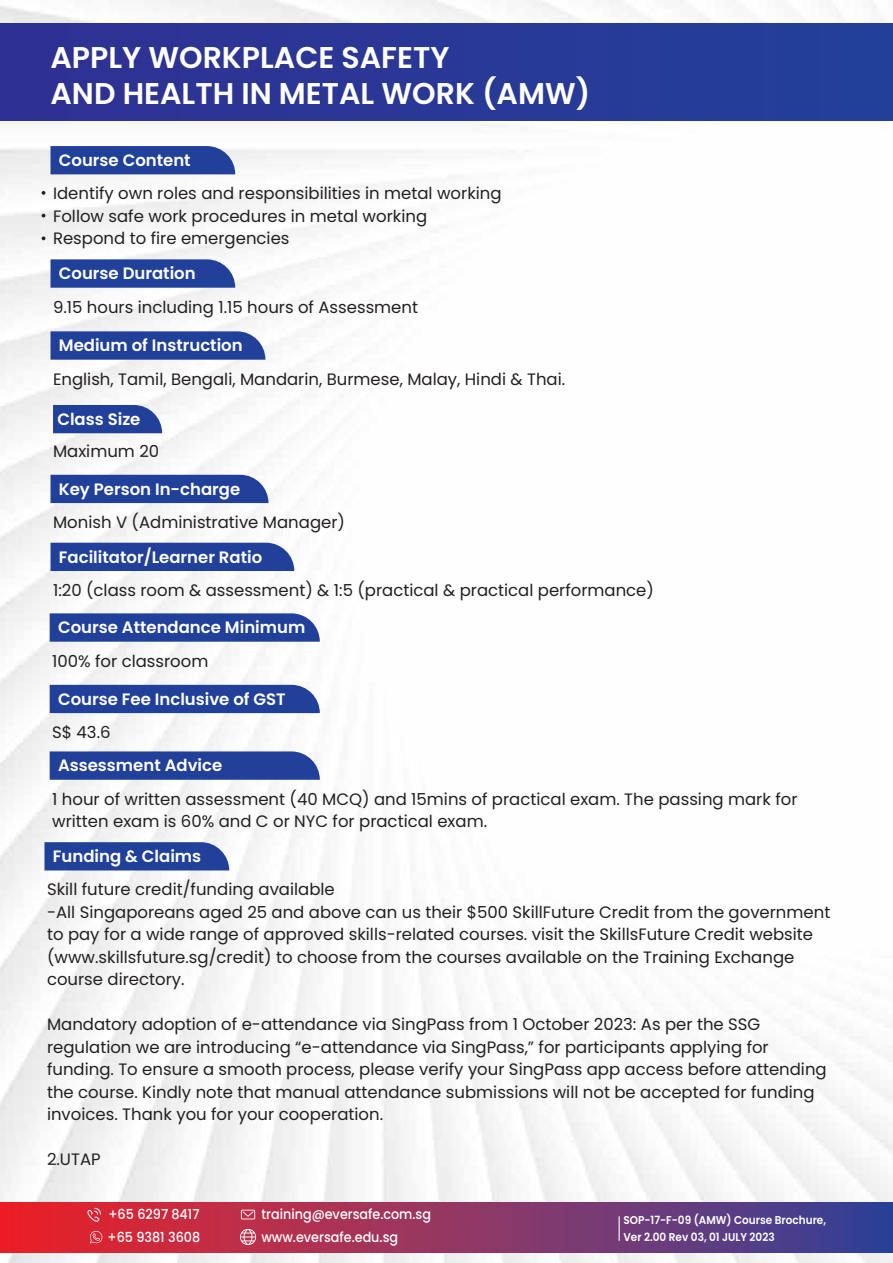
<style>
.page{position:relative;width:893px;height:1263px;background:#fff}
.page>*{position:absolute;margin:0;border:0;box-sizing:border-box;transform-origin:0 0}
.t1{font:600 30px/36px "Poppins";color:#fff}
.t2{font:16.5px/22.5px "Poppins";color:#231f20}
.t3{font:600 16.5px "Poppins";color:#fff}
.t4{font:500 13.8px/23.2px "Poppins";color:#fff;scale:.93 1}
.t5{font:600 11.4px/16.5px "Poppins";color:#fff;scale:.93 1}
</style>
<div class="page">
<img style="left:0;top:0;width:893px;height:1263px">
<div style="left:51px;top:146px;width:184px;height:28px;background:#21409a"></div>
<svg style="left:51px;top:259px;width:184px;height:29px;background:#2c4a9f"></svg>
<div style="left:51px;top:475px;width:217px;height:28px;background:#21409a"></div>
<div style="left:51px;top:543px;width:243px;height:28px;background:#21409a"></div>
<svg style="left:50px;top:613px;width:270px;height:29px;background:#2b489e"></svg>
<div style="left:50px;top:685px;width:270px;height:28px;background:#21409a"></div>
<svg style="left:50px;top:751px;width:270px;height:29px;background:#2a489e"></svg>
<svg style="left:51px;top:331px;width:214px;height:29px;background:#2b499e"></svg>
<svg style="left:44px;top:842px;width:185px;height:28px;background:#29479d"></svg>
<div style="left:0;top:23px;width:893px;height:97px;background:#293896"></div>
<svg style="left:53px;top:405px;width:109px;height:28px;background:#2c4a9e"></svg>
<div style="left:0;top:1203px;width:893px;height:49px;background:linear-gradient(to right,#f02429,#35449a)"></div>
<svg style="left:240px;top:1229px;width:16px;height:16px"></svg>
<svg style="left:241px;top:1210px;width:14px;height:9px"></svg>
<svg style="left:87px;top:1208px;width:14px;height:14px"></svg>
<svg style="left:619px;top:1216px;width:1px;height:25px"></svg>
<svg style="left:90px;top:1230px;width:12px;height:13px"></svg>
<svg style="left:42px;top:191px;width:3px;height:4px"></svg>
<svg style="left:42px;top:214px;width:3px;height:4px"></svg>
<svg style="left:42px;top:236px;width:3px;height:4px"></svg>
<h1 class="t1" style="left:51px;top:39px;width:541px">APPLY WORKPLACE SAFETY<br>AND HEALTH IN METAL WORK (AMW)</h1>
<p class="t3" style="left:59px;top:151px;width:133px">Course Content</p>
<p class="t2" style="left:53px;top:182px;width:450px">Identify own roles and responsibilities in metal working<br>Follow safe work procedures in metal working<br>Respond to fire emergencies</p>
<p class="t3" style="left:59px;top:264px;width:138px">Course Duration</p>
<p class="t2" style="left:53px;top:296px;width:366px">9.15 hours including 1.15 hours of Assessment</p>
<p class="t3" style="left:59px;top:336px;width:185px">Medium of Instruction</p>
<p class="t2" style="left:53px;top:368px;width:514px">English, Tamil, Bengali, Mandarin, Burmese, Malay, Hindi &amp; Thai.</p>
<p class="t3" style="left:57px;top:409px;width:85px">Class Size</p>
<p class="t2" style="left:53px;top:440px;width:108px">Maximum 20</p>
<p class="t3" style="left:59px;top:479px;width:183px">Key Person In-charge</p>
<p class="t2" style="left:53px;top:511px;width:293px">Monish V (Administrative Manager)</p>
<p class="t3" style="left:59px;top:547px;width:205px">Facilitator/Learner Ratio</p>
<p class="t2" style="left:53px;top:579px;width:602px">1:20 (class room &amp; assessment) &amp; 1:5 (practical &amp; practical performance)</p>
<p class="t3" style="left:58px;top:618px;width:249px">Course Attendance Minimum</p>
<p class="t2" style="left:52px;top:650px;width:158px">100% for classroom</p>
<p class="t3" style="left:58px;top:689px;width:229px">Course Fee Inclusive of GST</p>
<p class="t2" style="left:52px;top:721px;width:60px">S$ 43.6</p>
<p class="t3" style="left:58px;top:756px;width:166px">Assessment Advice</p>
<p class="t2" style="left:52px;top:788px;width:747px">1 hour of written assessment (40 MCQ) and 15mins of practical exam. The passing mark for written exam is 60% and C or NYC for practical exam.</p>
<p class="t3" style="left:53px;top:847px;width:150px">Funding &amp; Claims</p>
<p class="t2" style="left:47px;top:878px;width:785px">Skill future credit/funding available<br>-All Singaporeans aged 25 and above can us their $500 SkillFuture Credit from the government to pay for a wide range of approved skills-related courses. visit the SkillsFuture Credit website (www.skillsfuture.sg/credit) to choose from the courses available on the Training Exchange course directory.</p>
<p class="t2" style="left:47px;top:1013px;width:781px">Mandatory adoption of e-attendance via SingPass from 1 October 2023: As per the SSG regulation we are introducing “e-attendance via SingPass,” for participants applying for funding. To ensure a smooth process, please verify your SingPass app access before attending the course. Kindly note that manual attendance submissions will not be accepted for funding invoices. Thank you for your cooperation.</p>
<p class="t2" style="left:47px;top:1148px;width:55px">2.UTAP</p>
<p class="t4" style="left:108px;top:1202px;width:101px">+65 6297 8417 +65 9381 3608</p>
<p class="t4" style="left:261px;top:1202px;width:184px">training@eversafe.com.sg www.eversafe.edu.sg</p>
<p class="t5" style="left:623px;top:1212px;width:219px">SOP-17-F-09 (AMW) Course Brochure,<br>Ver 2.00 Rev 03, 01 JULY 2023</p>
</div>
